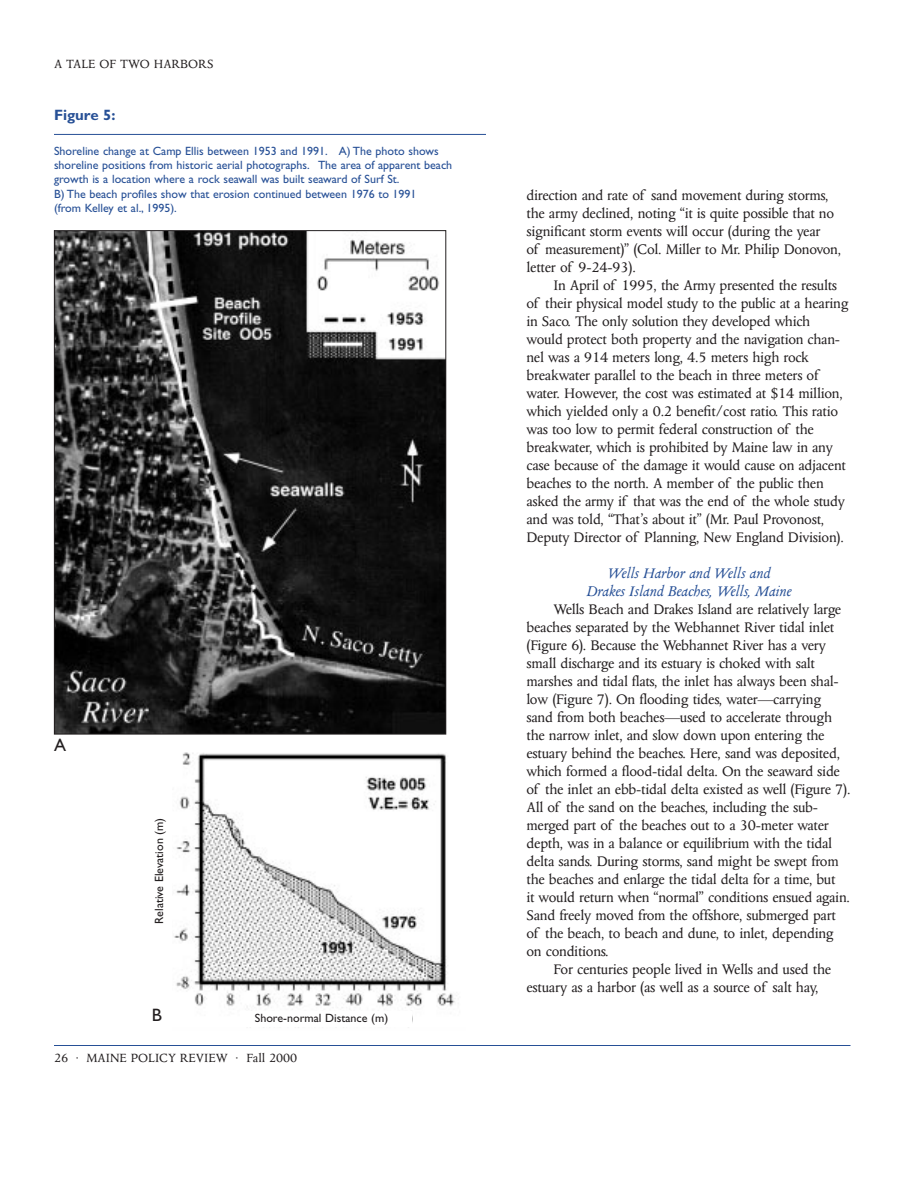
<style>
.page{position:relative;width:918px;height:1188px;background:#fff}
.page>*{position:absolute;margin:0;border:0;box-sizing:border-box;transform-origin:0 0}
.t1{font:18px "Gill Sans";color:#231f20}
.t2{font:italic 16.5px/18px "Columbus";color:#275096;text-align:center}
.t3{font:15.75px/18px "Columbus";letter-spacing:-.015em;color:#231f20}
.t4{font:700 15px "Gill Sans";color:#275096}
.t5{font:13.5px "Columbus";color:#231f20}
.t6{font:12px/14.2px "Gill Sans";color:#275096}
.t7{font:12px "Gill Sans";color:#231f20}
</style>
<div class="page">
<hr style="left:54px;top:1045px;width:796px;height:1px;background:#275096">
<hr style="left:54px;top:134px;width:432px;height:1px;background:#275096">
<img style="left:56px;top:232px;width:388px;height:500px">
<img style="left:174px;top:752px;width:281px;height:276px">
<div style="left:240px;top:1011px;width:172px;height:16px;background:#fff"></div>
<p class="t5" style="left:54px;top:56px;width:161px">A TALE OF TWO HARBORS</p>
<p class="t4" style="left:54px;top:107px;width:63px">Figure 5:</p>
<p class="t6" style="left:54px;top:144px;width:400px">Shoreline change at Camp Ellis between 1953 and 1991. A) The photo shows shoreline positions from historic aerial photographs. The area of apparent beach growth is a location where a rock seawall was built seaward of Surf St.<br>B) The beach profiles show that erosion continued between 1976 to 1991<br>(from Kelley et al., 1995).</p>
<p class="t1" style="left:54px;top:734px;width:14px">A</p>
<p class="t7" style="left:152px;top:924px;width:108px;rotate:-90deg">Relative Elevation (m)</p>
<p class="t1" style="left:152px;top:1005px;width:12px">B</p>
<p class="t7" style="left:255px;top:1011px;width:135px">Shore-normal Distance (m)</p>
<p class="t5" style="left:54px;top:1050px;width:245px">26 · MAINE POLICY REVIEW · Fall 2000</p>
<p class="t3" style="left:526px;top:185px;width:316px">direction and rate of sand movement during storms, the army declined, noting “it is quite possible that no significant storm events will occur (during the year<br>of measurement)” (Col. Miller to Mr. Philip Donovon, letter of 9-24-93).</p>
<p class="t3" style="left:526px;top:275px;width:324px;text-indent:27px">In April of 1995, the Army presented the results of their physical model study to the public at a hearing in Saco. The only solution they developed which would protect both property and the navigation chan&shy;nel was a 914 meters long, 4.5 meters high rock breakwater parallel to the beach in three meters of water. However, the cost was estimated at $14 million, which yielded only a 0.2 benefit/cost ratio. This ratio was too low to permit federal construction of the breakwater, which is prohibited by Maine law in any case because of the damage it would cause on adjacent beaches to the north. A member of the public then asked the army if that was the end of the whole study and was told, “That’s about it” (Mr. Paul Provonost, Deputy Director of Planning, New England Division).</p>
<p class="t2" style="left:586px;top:563px;width:206px">Wells Harbor and Wells and<br>Drakes Island Beaches, Wells, Maine</p>
<p class="t3" style="left:526px;top:599px;width:325px;text-indent:27px">Wells Beach and Drakes Island are relatively large beaches separated by the Webhannet River tidal inlet (Figure 6). Because the Webhannet River has a very small discharge and its estuary is choked with salt marshes and tidal flats, the inlet has always been shal&shy;low (Figure 7). On flooding tides, water—carrying sand from both beaches—used to accelerate through the narrow inlet, and slow down upon entering the estuary behind the beaches. Here, sand was deposited, which formed a flood-tidal delta. On the seaward side of the inlet an ebb-tidal delta existed as well (Figure 7).<br>All of the sand on the beaches, including the sub&shy;merged part of the beaches out to a 30-meter water depth, was in a balance or equilibrium with the tidal delta sands. During storms, sand might be swept from the beaches and enlarge the tidal delta for a time, but<br>it would return when “normal” conditions ensued again.<br>Sand freely moved from the offshore, submerged part of the beach, to beach and dune, to inlet, depending on conditions.</p>
<p class="t3" style="left:526px;top:959px;width:306px;text-indent:27px">For centuries people lived in Wells and used the estuary as a harbor (as well as a source of salt hay,</p>
</div>
